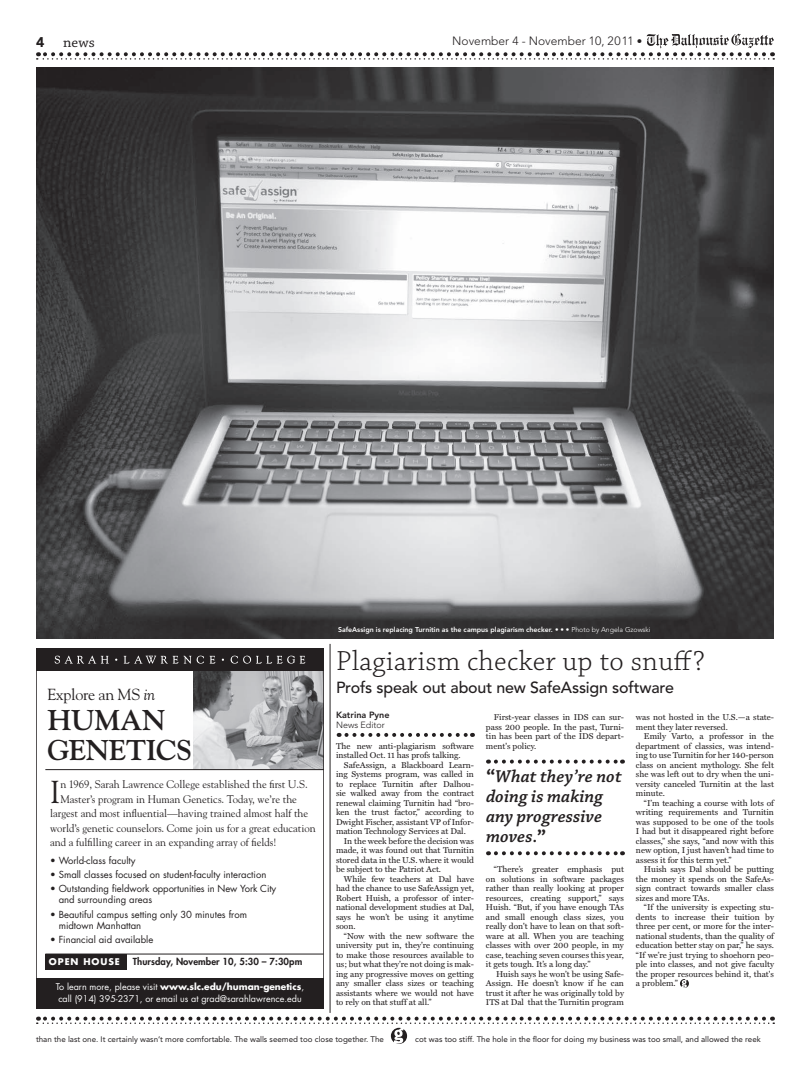
<style>
.page{position:relative;width:810px;height:1080px;background:#fff}
.page>*{position:absolute;margin:0;border:0;box-sizing:border-box;transform-origin:0 0}
.t1{font:31.6px "Goudy";color:#231f20}
.t2{font:300 29px "Chaparral Pro";letter-spacing:.01em;color:#231f20}
.t3{font:700 28.5px/30px "Goudy";letter-spacing:-.02em;color:#231f20}
.t4{font:18px/20px "Chaparral Pro Semibold It Capt";color:#231f20}
.t5{font:500 16px "Avenir LT Std";letter-spacing:-.01em;color:#231f20}
.t6{font:16px "Goudy";letter-spacing:-.02em;color:#231f20}
.t7{font:15px "Chaparral Pro";color:#231f20}
.t8{font:300 12px "Avenir LT Std";color:#231f20}
.t9{font:11px "Goudy";color:#231f20}
.t10{font:9.5px/11px "Futura";color:#231f20}
.t11{font:800 9.5px "Futura";letter-spacing:.01em;color:#231f20}
.t12{font:9px/12px "Futura";color:#fff}
.t13{font:800 9px "Avenir LT Std";color:#231f20}
.t14{font:300 9px "Avenir LT Std";color:#231f20}
.t15{font:700 9px "Futura";letter-spacing:.1em;color:#fff}
.t16{font:8.5px/9.5px "Miller Text Roman";color:#231f20;text-align:justify}
.t17{font:8px "Avenir LT Std";color:#231f20}
.t18{font:800 7px "Avenir LT Std";color:#fff}
.s1{font-family:"Avenir LT Std";font-weight:900;font-size:14px}
.s2{font-size:11px}
.s3{font-style:italic}
.s4{font-weight:700}
.s5{font-weight:300}
.s6{font-family:"Chaparral Pro Bold Capt"}
</style>
<div class="page">
<svg style="left:37px;top:1017px;width:737px;height:27px"></svg>
<svg style="left:37px;top:34px;width:737px;height:26px"></svg>
<hr style="left:330px;top:644px;width:1px;height:369px;background:#231f20">
<img style="left:36px;top:68px;width:738px;height:571px">
<svg style="left:680px;top:979px;width:9px;height:9px"></svg>
<img style="left:194px;top:671px;width:128px;height:98px">
<div style="left:36px;top:648px;width:288px;height:23px;background:#231f20"></div>
<svg style="left:55px;top:656px;width:54px;height:8px"></svg>
<svg style="left:124px;top:656px;width:67px;height:8px"></svg>
<svg style="left:197px;top:656px;width:7px;height:8px"></svg>
<svg style="left:210px;top:656px;width:5px;height:8px"></svg>
<svg style="left:231px;top:656px;width:74px;height:8px"></svg>
<div style="left:36px;top:978px;width:288px;height:30px;background:#231f20"></div>
<hr style="left:45px;top:769px;width:279px;height:1px;background:#231f20">
<hr style="left:45px;top:954px;width:279px;height:1px;background:#231f20">
<div style="left:45px;top:954px;width:82px;height:15px;background:#231f20"></div>
<svg style="left:346px;top:733px;width:127px;height:4px"></svg>
<svg style="left:496px;top:851px;width:127px;height:4px"></svg>
<svg style="left:496px;top:760px;width:127px;height:4px"></svg>
<h3 class="t7" style="left:36px;top:34px;width:60px"><span class="s1">4</span> news</h3>
<h3 class="t8" style="left:452px;top:34px;width:191px">November 4 - November 10, 2011 <span class="s2">•</span></h3>
<h3 class="t6" style="left:47px;top:684px;width:109px">Explore an MS <span class="s3">in</span></h3>
<h3 class="t3" style="left:47px;top:704px;width:146px">HUMAN<br>GENETICS</h3>
<h1 class="t1" style="left:50px;top:772px;width:12px">I</h1>
<p class="t9" style="left:60px;top:777px;width:249px">n 1969, Sarah Lawrence College established the first U.S.</p>
<p class="t9" style="left:60px;top:792px;width:238px">Master’s program in Human Genetics. Today, we’re the</p>
<p class="t9" style="left:50px;top:806px;width:260px">largest and most influential—having trained almost half the</p>
<p class="t9" style="left:50px;top:821px;width:267px">world’s genetic counselors. Come join us for a great education</p>
<p class="t9" style="left:50px;top:835px;width:228px">and a fulfilling career in an expanding array of fields!</p>
<p class="t10" style="left:50px;top:855px;width:87px">• World-class faculty</p>
<p class="t10" style="left:50px;top:869px;width:218px">• Small classes focused on student-faculty interaction</p>
<p class="t10" style="left:59px;top:884px;width:219px;text-indent:-9px">• Outstanding fieldwork opportunities in New York City and surrounding areas</p>
<p class="t10" style="left:59px;top:909px;width:190px;text-indent:-9px">• Beautiful campus setting only 30 minutes from midtown Manhattan</p>
<p class="t10" style="left:50px;top:934px;width:105px">• Financial aid available</p>
<p class="t15" style="left:49px;top:956px;width:72px">OPEN HOUSE</p>
<p class="t11" style="left:133px;top:956px;width:171px">Thursday, November 10, 5:30 – 7:30pm</p>
<p class="t12" style="left:56px;top:981px;width:250px">To learn more, please visit <span class="s4">www.slc.edu/human-genetics</span>, call (914) 395-2371, or email us at grad@sarahlawrence.edu</p>
<p class="t18" style="left:338px;top:625px;width:314px">SafeAssign is replacing Turnitin as the campus plagiarism checker. <span class="s5">• • • Photo by Angela Gzowski</span></p>
<h2 class="t2" style="left:336px;top:645px;width:370px">Plagiarism checker up to snuff?</h2>
<h3 class="t5" style="left:336px;top:678px;width:339px">Profs speak out about new SafeAssign software</h3>
<p class="t13" style="left:336px;top:709px;width:55px">Katrina Pyne</p>
<p class="t14" style="left:336px;top:719px;width:50px">News Editor</p>
<p class="t16" style="left:486px;top:712px;width:140px;text-indent:8px">First-year classes in IDS can sur&shy;pass 200 people. In the past, Turni&shy;tin has been part of the IDS depart&shy;ment's policy.</p>
<p class="t16" style="left:636px;top:712px;width:140px">was not hosted in the U.S.—a state&shy;ment they later reversed.</p>
<p class="t16" style="left:636px;top:731px;width:140px;text-indent:8px">Emily Varto, a professor in the department of classics, was intend&shy;ing to use Turnitin for her 140-person class on ancient mythology. She felt she was left out to dry when the uni&shy;versity canceled Turnitin at the last minute.</p>
<p class="t16" style="left:636px;top:798px;width:140px;text-indent:8px">“I’m teaching a course with lots of writing requirements and Turnitin was supposed to be one of the tools I had but it disappeared right before classes,” she says, “and now with this new option, I just haven’t had time to assess it for this term yet.”</p>
<p class="t16" style="left:636px;top:864px;width:139px;text-indent:8px">Huish says Dal should be putting the money it spends on the SafeAs&shy;sign contract towards smaller class sizes and more TAs.</p>
<p class="t16" style="left:636px;top:902px;width:140px;text-indent:8px">“If the university is expecting stu&shy;dents to increase their tuition by three per cent, or more for the inter&shy;national students, than the quality of education better stay on par,” he says. “If we’re just trying to shoehorn peo&shy;ple into classes, and not give faculty the proper resources behind it, that's a problem.”</p>
<p class="t16" style="left:336px;top:741px;width:140px">The new anti-plagiarism software installed Oct. 11 has profs talking.</p>
<p class="t16" style="left:344px;top:760px;width:131px">SafeAssign, a Blackboard Learn-</p>
<p class="t16" style="left:336px;top:769px;width:139px">ing Systems program, was called in</p>
<p class="t16" style="left:336px;top:779px;width:139px">to replace Turnitin after Dalhou-</p>
<p class="t16" style="left:336px;top:788px;width:139px">sie walked away from the contract</p>
<p class="t16" style="left:336px;top:798px;width:139px">renewal claiming Turnitin had “bro-</p>
<p class="t16" style="left:336px;top:807px;width:140px">ken the trust factor,” according to</p>
<p class="t16" style="left:336px;top:817px;width:139px">Dwight Fischer, assistant VP of Infor-</p>
<p class="t16" style="left:336px;top:826px;width:131px">mation Technology Services at Dal.</p>
<p class="t16" style="left:344px;top:836px;width:132px">In the week before the decision was</p>
<p class="t16" style="left:336px;top:845px;width:140px">made, it was found out that Turnitin</p>
<p class="t16" style="left:336px;top:855px;width:140px">stored data in the U.S. where it would</p>
<p class="t16" style="left:336px;top:864px;width:107px">be subject to the Patriot Act.</p>
<p class="t16" style="left:344px;top:874px;width:132px">While few teachers at Dal have</p>
<p class="t16" style="left:336px;top:883px;width:140px">had the chance to use SafeAssign yet,</p>
<p class="t16" style="left:336px;top:893px;width:140px">Robert Huish, a professor of inter-</p>
<p class="t16" style="left:336px;top:902px;width:139px">national development studies at Dal,</p>
<p class="t16" style="left:336px;top:912px;width:140px">says he won’t be using it anytime</p>
<p class="t16" style="left:336px;top:921px;width:21px">soon.</p>
<p class="t16" style="left:344px;top:931px;width:132px">“Now with the new software the</p>
<p class="t16" style="left:336px;top:940px;width:139px">university put in, they’re continuing</p>
<p class="t16" style="left:336px;top:950px;width:139px">to make those resources available to</p>
<p class="t16" style="left:336px;top:959px;width:140px">us; but what they’re not doing is mak-</p>
<p class="t16" style="left:336px;top:969px;width:139px">ing any progressive moves on getting</p>
<p class="t16" style="left:336px;top:978px;width:140px">any smaller class sizes or teaching</p>
<p class="t16" style="left:336px;top:988px;width:139px">assistants where we would not have</p>
<p class="t16" style="left:336px;top:997px;width:97px">to rely on that stuff at all.”</p>
<h3 class="t4" style="left:486px;top:767px;width:137px"><span class="s6">“</span>What they’re not doing is making any progressive moves.<span class="s6">”</span></h3>
<p class="t16" style="left:486px;top:864px;width:140px;text-indent:8px">“There’s greater emphasis put on solutions in software packages rather than really looking at proper resources, creating support,” says Huish. “But, if you have enough TAs and small enough class sizes, you really don't have to lean on that soft&shy;ware at all. When you are teaching classes with over 200 people, in my case, teaching seven courses this year, it gets tough. It’s a long day.”</p>
<p class="t16" style="left:486px;top:969px;width:139px;text-indent:10px">Huish says he won’t be using Safe-Assign. He doesn’t know if he can trust it after he was originally told by ITS at Dal that the Turnitin program</p>
<p class="t17" style="left:36px;top:1035px;width:350px">than the last one. It certainly wasn’t more comfortable. The walls seemed too close together. The</p>
<p class="t17" style="left:415px;top:1035px;width:347px">cot was too stiff. The hole in the floor for doing my business was too small, and allowed the reek</p>
</div>
